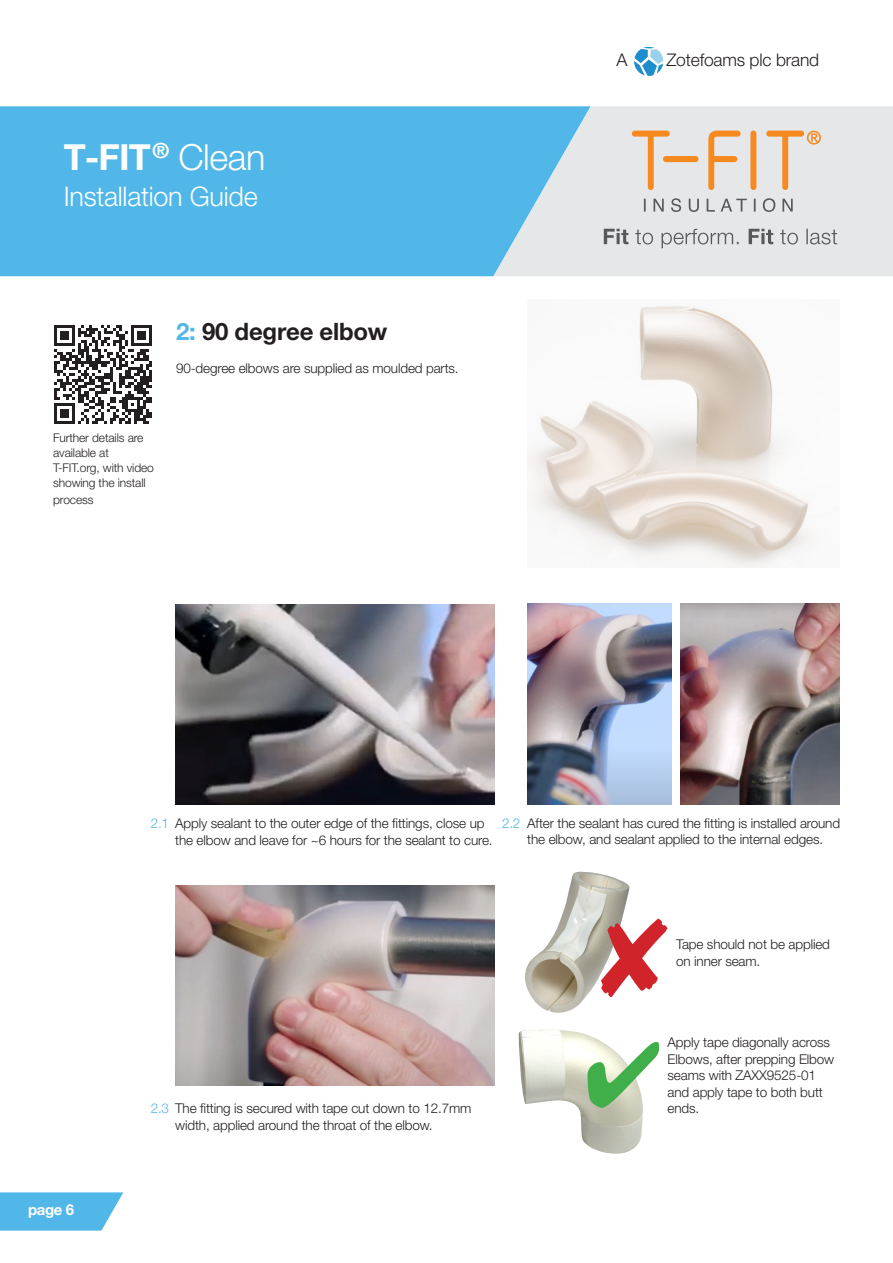
<style>
.page{position:relative;width:893px;height:1263px;background:#fff}
.page>*{position:absolute;margin:0;border:0;box-sizing:border-box;transform-origin:0 0}
.t1{font:700 36px "Helvetica Neue LT Pro";color:#fff}
.t2{font:300 27px "Helvetica Neue LT Pro";letter-spacing:-.01em;color:#fff}
.t3{font:700 24px "Helvetica Neue LT Pro";letter-spacing:-.01em;color:#231f20}
.t4{font:300 17.4px "Helvetica Neue LT Pro";letter-spacing:-.01em;color:#231f20}
.t5{font:700 15px "Helvetica Neue LT Pro";color:#fff}
.t6{font:300 13.5px/16.5px "Helvetica Neue LT Pro";letter-spacing:-.01em;color:#231f20}
.t7{font:300 13.5px "Helvetica Neue LT Pro";color:#50b7e8}
.t8{font:300 12px/15px "Helvetica Neue LT Pro";letter-spacing:-.01em;color:#231f20}
.s1{font-weight:300}
.s2{color:#50b7e8}
</style>
<div class="page">
<svg style="left:634px;top:47px;width:29px;height:29px"></svg>
<svg style="left:0;top:1192px;width:123px;height:38px"></svg>
<div style="left:591px;top:106px;width:302px;height:170px;background:#e6e7e9"></div>
<svg style="left:0;top:106px;width:591px;height:170px;fill:#50b7e8"></svg>
<img style="left:527px;top:604px;width:145px;height:200px">
<img style="left:680px;top:604px;width:159px;height:200px">
<img style="left:176px;top:605px;width:319px;height:199px">
<img style="left:176px;top:886px;width:319px;height:200px">
<img style="left:527px;top:306px;width:311px;height:261px">
<svg style="left:604px;top:229px;width:233px;height:19px"></svg>
<div style="left:750px;top:131px;width:6px;height:59px;background:#f6891f;border-radius:3px"></div>
<svg style="left:632px;top:131px;width:38px;height:59px"></svg>
<svg style="left:708px;top:131px;width:33px;height:59px"></svg>
<div style="left:663px;top:156px;width:35px;height:6px;background:#f6891f;border-radius:3px"></div>
<svg style="left:766px;top:131px;width:55px;height:59px"></svg>
<svg style="left:644px;top:198px;width:149px;height:14px"></svg>
<svg style="left:54px;top:325px;width:98px;height:98px"></svg>
<img style="left:519px;top:1029px;width:124px;height:125px">
<img style="left:525px;top:872px;width:104px;height:141px">
<svg style="left:601px;top:918px;width:66px;height:79px"></svg>
<svg style="left:587px;top:1042px;width:72px;height:66px"></svg>
<p class="t1" style="left:64px;top:135px;width:203px">T-FIT<sup>®</sup> <span class="s1">Clean</span></p>
<p class="t2" style="left:64px;top:180px;width:195px">Installation Guide</p>
<p class="t3" style="left:176px;top:317px;width:213px"><span class="s2">2:</span> 90 degree elbow</p>
<p class="t6" style="left:176px;top:360px;width:284px">90-degree elbows are supplied as moulded parts.</p>
<p class="t8" style="left:53px;top:430px;width:102px">Further details are available at<br>T-FIT.org, with video showing the install</p>
<p class="t8" style="left:53px;top:492px;width:42px">process</p>
<p class="t4" style="left:617px;top:49px;width:12px">A</p>
<p class="t4" style="left:666px;top:49px;width:154px">Zotefoams plc brand</p>
<p class="t6" style="left:527px;top:814px;width:314px">After the sealant has cured the fitting is installed around the elbow, and sealant applied to the internal edges.</p>
<p class="t7" style="left:151px;top:815px;width:20px">2.1</p>
<p class="t7" style="left:502px;top:815px;width:20px">2.2</p>
<p class="t6" style="left:175px;top:815px;width:319px">Apply sealant to the outer edge of the fittings, close up the elbow and leave for ~6 hours for the sealant to cure.</p>
<p class="t5" style="left:28px;top:1200px;width:48px">page 6</p>
<p class="t6" style="left:175px;top:1100px;width:298px">The fitting is secured with tape cut down to 12.7mm width, applied around the throat of the elbow.</p>
<p class="t7" style="left:151px;top:1100px;width:20px">2.3</p>
<p class="t6" style="left:676px;top:936px;width:155px">Tape should not be applied on inner seam.</p>
<p class="t6" style="left:668px;top:1034px;width:168px">Apply tape diagonally across<br>Elbows, after prepping Elbow seams with ZAXX9525-01 and apply tape to both butt ends.</p>
</div>
